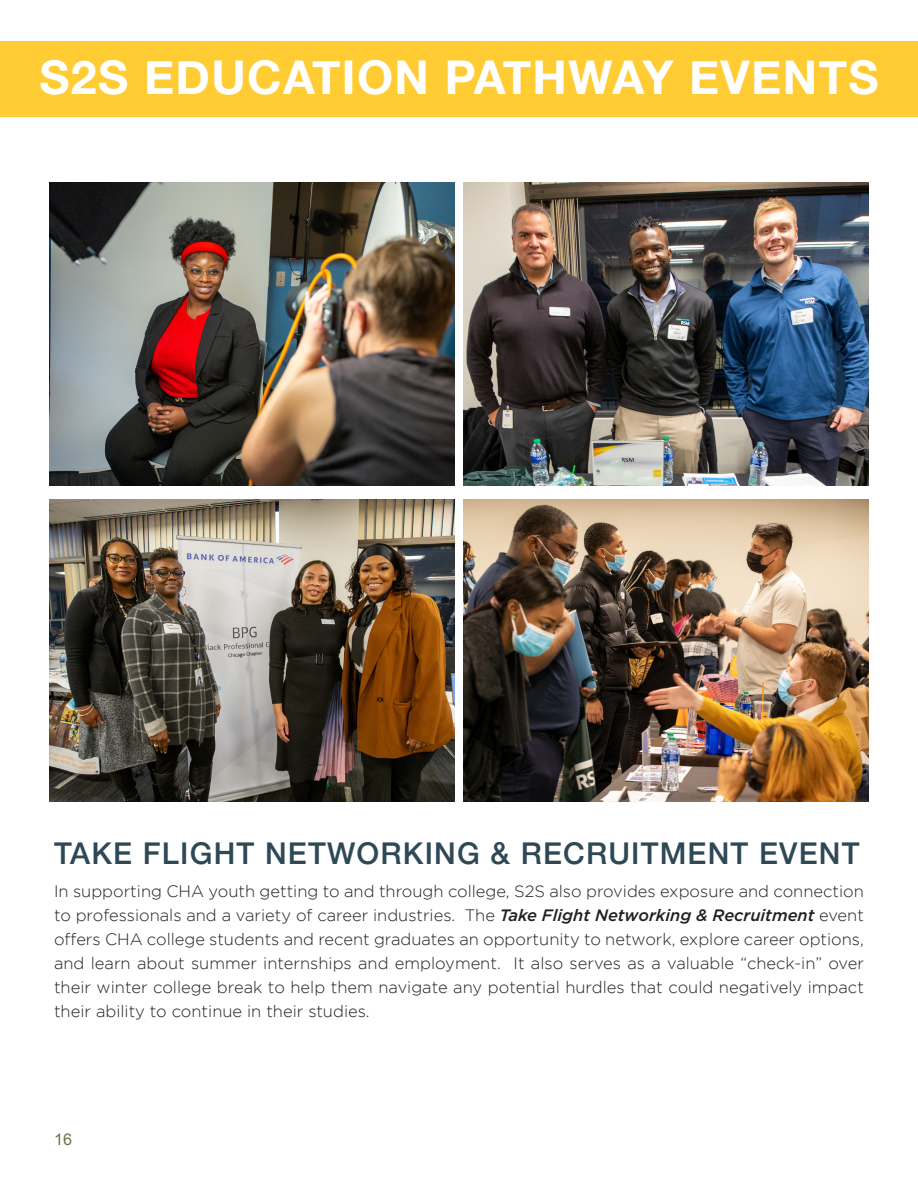
<style>
.page{position:relative;width:918px;height:1188px;background:#fff}
.page>*{position:absolute;margin:0;border:0;box-sizing:border-box;transform-origin:0 0}
.t1{font:700 46.5px "Helvetica Neue";letter-spacing:.03em;color:#fff}
.t2{font:500 30px "Helvetica Neue";letter-spacing:.04em;color:#2e4855}
.t3{font:300 16.5px/24px "Gotham";color:#231f20;text-align:justify}
.t4{font:16.2px "Arial";color:#69774d}
.s1{font-weight:500;font-style:italic}
</style>
<div class="page">
<div style="left:0;top:41px;width:918px;height:76px;background:#fc3"></div>
<img style="left:50px;top:183px;width:404px;height:302px">
<img style="left:50px;top:499px;width:404px;height:302px">
<img style="left:464px;top:183px;width:404px;height:302px">
<img style="left:464px;top:499px;width:404px;height:302px">
<p class="t1" style="left:39px;top:41px;width:841px">S2S EDUCATION PATHWAY EVENTS</p>
<p class="t2" style="left:54px;top:830px;width:807px">TAKE FLIGHT NETWORKING &amp; RECRUITMENT EVENT</p>
<p class="t3" style="left:54px;top:879px;width:812px">In supporting CHA youth getting to and through college, S2S also provides exposure and connection to professionals and a variety of career industries. The <span class="s1">Take Flight Networking &amp; Recruitment</span> event offers CHA college students and recent graduates an opportunity to network, explore career options, and learn about summer internships and employment. It also serves as a valuable “check-in” over their winter college break to help them navigate any potential hurdles that could negatively impact their ability to continue in their studies.</p>
<p class="t4" style="left:54px;top:1129px;width:20px">16</p>
</div>
